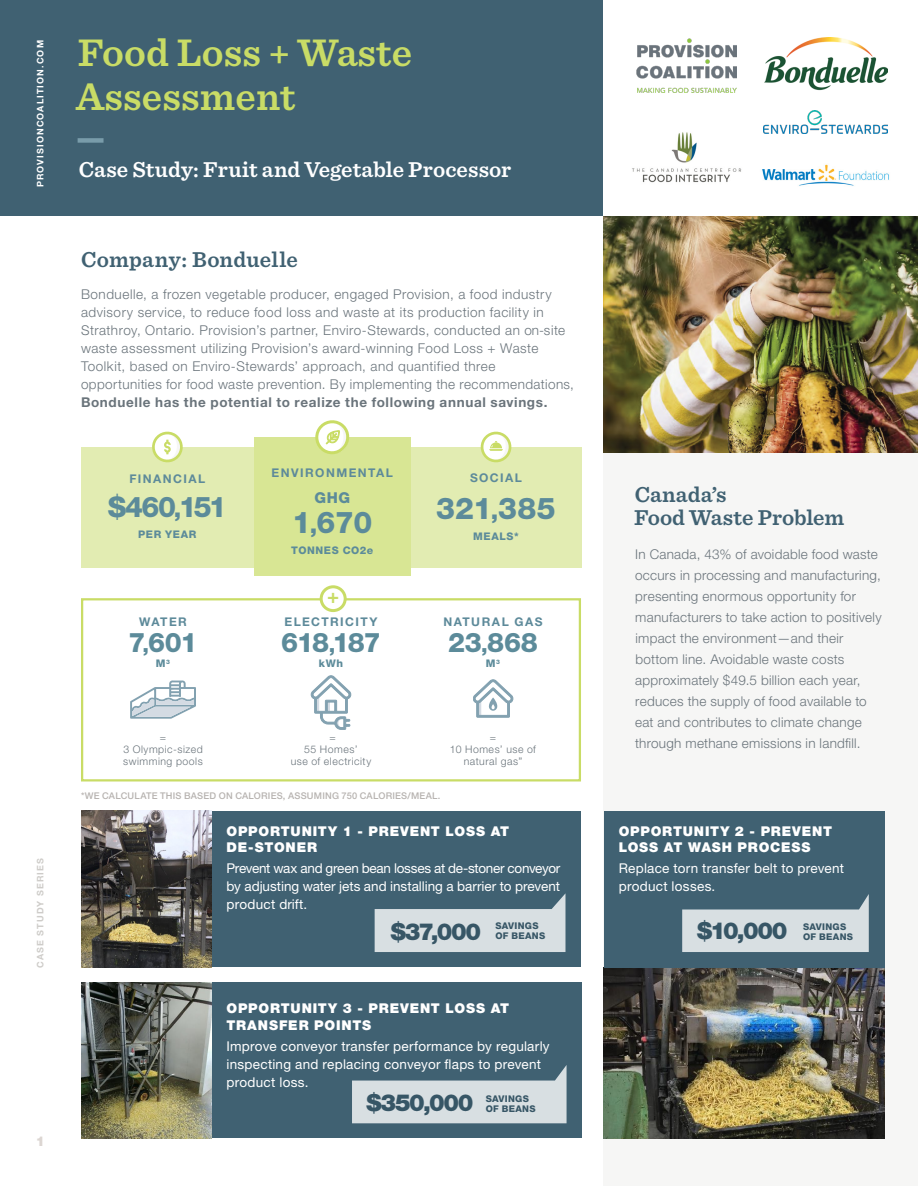
<style>
.page{position:relative;width:918px;height:1188px;background:#fff}
.page>*{position:absolute;margin:0;border:0;box-sizing:border-box;transform-origin:0 0}
.t1{font:600 40.2px/43.3px "Sentinel";letter-spacing:.005em;color:#c9dc66}
.t2{font:800 30px "Helvetica Neue LT Std";letter-spacing:-.005em;color:#5c8b9a}
.t3{font:800 28.5px "Helvetica Neue LT Std";letter-spacing:-.075em;color:#5c8b9a}
.t4{font:800 27px "Helvetica Neue LT Std";letter-spacing:-.035em;color:#5c8b9a}
.Italic_Heading{font:900 23.55px "Helvetica Neue LT Std";letter-spacing:-.06em;color:#375666}
.Body_Text{font:600 22.5px/22.5px "Sentinel";letter-spacing:.005em;color:#406172}
.t5{font:600 22.5px "Sentinel";letter-spacing:.005em;color:#fff}
.t6{font:700 20.1px "Helvetica Neue LT Std";color:#c9dc66}
.t7{font:800 15px "Helvetica Neue LT Std";color:#5c8b9a}
.Body_Text-2{font:300 13.5px/21px "Helvetica Neue LT Std";letter-spacing:.025em;color:#6a747b}
.t8{font:13.5px/18px "Helvetica Neue LT Std";letter-spacing:.02em;color:#fff}
.t9{font:900 13.5px/16.5px "Helvetica Neue LT Std";letter-spacing:.06em;color:#fff}
.Body{font:900 13.5px "Helvetica Neue LT Std";color:#dcd6d2}
.t10{font:700 12px "Helvetica Neue LT Std";letter-spacing:.12em;color:#5d8a9a}
.t11{font:300 10.5px/12px "Helvetica Neue LT Std";letter-spacing:.05em;color:#6a747b;text-align:center}
.t12{font:800 10.5px "Helvetica Neue LT Std";letter-spacing:.06em;color:#5c8b9a}
.Italic_Heading-2{font:500 9.3px "Helvetica Neue LT Std";letter-spacing:.025em;color:#b7b3b0}
.Italic_Heading-3{font:800 9.3px/9.9px "Helvetica Neue LT Std";letter-spacing:.03em;color:#375666}
.t13{font:700 9px "Helvetica Neue LT Std";letter-spacing:.125em;color:#fff}
.t14{font:700 9px "Helvetica Neue LT Std";letter-spacing:.13em;color:#ceccc9}
.s1{font-weight:700}
.s2{font-size:24px}
.s3{font-size:21px}
</style>
<div class="page">
<div style="left:603px;top:218px;width:315px;height:968px;background:#f6f6f5"></div>
<div style="left:0;top:0;width:603px;height:216px;background:#406172"></div>
<img style="left:637px;top:38px;width:100px;height:54px">
<img style="left:764px;top:37px;width:123px;height:53px">
<img style="left:762px;top:164px;width:127px;height:22px">
<div style="left:78px;top:138px;width:26px;height:5px;background:#799caa"></div>
<img style="left:604px;top:968px;width:281px;height:170px">
<div style="left:604px;top:811px;width:281px;height:157px;background:#406172"></div>
<svg style="left:682px;top:894px;width:187px;height:58px"></svg>
<img style="left:632px;top:132px;width:110px;height:51px">
<img style="left:603px;top:216px;width:315px;height:237px">
<div style="left:81px;top:447px;width:173px;height:120px;background:#e2ecb2"></div>
<div style="left:411px;top:447px;width:170px;height:120px;background:#e2ecb2"></div>
<div style="left:254px;top:437px;width:157px;height:139px;background:#d8e694"></div>
<svg style="left:315px;top:420px;width:35px;height:35px"></svg>
<svg style="left:152px;top:431px;width:31px;height:32px"></svg>
<svg style="left:480px;top:431px;width:32px;height:32px"></svg>
<div style="left:81px;top:598px;width:500px;height:184px;background:#fff;border:2px solid #c9dc66"></div>
<div style="left:321px;top:587px;width:24px;height:24px;background:#fff;border-radius:50%"></div>
<div style="left:320px;top:585px;width:27px;height:27px;border:3px solid #c9dc66;border-radius:50%"></div>
<svg style="left:311px;top:675px;width:41px;height:55px"></svg>
<svg style="left:130px;top:680px;width:66px;height:39px"></svg>
<div style="left:82px;top:812px;width:499px;height:156px;background:#406172"></div>
<div style="left:82px;top:982px;width:499px;height:156px;background:#406172"></div>
<img style="left:81px;top:811px;width:131px;height:157px">
<img style="left:81px;top:982px;width:131px;height:156px">
<svg style="left:352px;top:1065px;width:215px;height:58px"></svg>
<svg style="left:375px;top:894px;width:190px;height:58px"></svg>
<img style="left:763px;top:111px;width:125px;height:23px">
<svg style="left:473px;top:680px;width:41px;height:38px"></svg>
<h3 class="t13" style="left:35px;top:187px;width:149px;rotate:-90deg">PROVISIONCOALITION.COM</h3>
<h3 class="t14" style="left:35px;top:968px;width:111px;rotate:-90deg">CASE STUDY SERIES</h3>
<p class="Body" style="left:36px;top:1133px;width:11px">1</p>
<p class="t1" style="left:76px;top:29px;width:338px">Food Loss + Waste<br>Assessment</p>
<h2 class="t5" style="left:79px;top:152px;width:434px">Case Study: Fruit and Vegetable Processor</h2>
<p class="Body_Text" style="left:81px;top:247px;width:219px">Company: Bonduelle</p>
<p class="Body_Text-2" style="left:81px;top:285px;width:495px;line-height:18px">Bonduelle, a frozen vegetable producer, engaged Provision, a food industry advisory service, to reduce food loss and waste at its production facility in Strathroy, Ontario. Provision’s partner, Enviro-Stewards, conducted an on-site waste assessment utilizing Provision’s award-winning Food Loss + Waste Toolkit, based on Enviro-Stewards’ approach, and quantified three opportunities for food waste prevention. By implementing the recommendations, <span class="s1">Bonduelle has the potential to realize the following annual savings.</span></p>
<p class="t10" style="left:272px;top:465px;width:123px">ENVIRONMENTAL</p>
<p class="t10" style="left:129px;top:471px;width:77px">FINANCIAL</p>
<p class="t10" style="left:470px;top:470px;width:54px">SOCIAL</p>
<p class="t3" style="left:108px;top:489px;width:120px">$460<span class="s2">,</span>151</p>
<p class="t12" style="left:138px;top:528px;width:60px">PER YEAR</p>
<p class="t7" style="left:314px;top:489px;width:37px">GHG</p>
<p class="t2" style="left:292px;top:504px;width:82px">1<span class="s2">,</span>670</p>
<p class="t12" style="left:291px;top:544px;width:84px">TONNES CO2e</p>
<p class="t2" style="left:436px;top:490px;width:121px">321<span class="s2">,</span>385</p>
<p class="t12" style="left:473px;top:530px;width:47px">MEALS*</p>
<p class="t6" style="left:327px;top:584px;width:14px">+</p>
<p class="t10" style="left:139px;top:614px;width:49px">WATER</p>
<p class="t10" style="left:284px;top:614px;width:95px">ELECTRICITY</p>
<h3 class="t4" style="left:129px;top:627px;width:70px">7<span class="s3">,</span>601</h3>
<h3 class="t12" style="left:156px;top:658px;width:16px">M<sup>3</sup></h3>
<h3 class="t4" style="left:281px;top:627px;width:101px">618<span class="s3">,</span>187</h3>
<h3 class="t12" style="left:319px;top:658px;width:26px">kWh</h3>
<p class="t10" style="left:443px;top:614px;width:101px">NATURAL GAS</p>
<h3 class="t4" style="left:448px;top:627px;width:91px">23<span class="s3">,</span>868</h3>
<h3 class="t12" style="left:486px;top:658px;width:16px">M<sup>3</sup></h3>
<h3 class="t11" style="left:123px;top:731px;width:81px">=<br>3 Olympic-sized swimming pools</h3>
<h3 class="t11" style="left:329px;top:731px;width:8px">=</h3>
<h3 class="t11" style="left:291px;top:743px;width:82px">55 Homes’<br>use of electricity</h3>
<h3 class="t11" style="left:450px;top:731px;width:88px">=<br>10 Homes’ use of natural gas”</h3>
<p class="Italic_Heading-2" style="left:81px;top:790px;width:361px">*WE CALCULATE THIS BASED ON CALORIES, ASSUMING 750 CALORIES/MEAL.</p>
<p class="t9" style="left:226px;top:823px;width:284px">OPPORTUNITY 1 - PREVENT LOSS AT<br>DE-STONER</p>
<p class="t8" style="left:226px;top:859px;width:335px;text-align:justify">Prevent wax and green bean losses at de-stoner conveyor by adjusting water jets and installing a barrier to prevent product drift.</p>
<p class="Italic_Heading" style="left:390px;top:917px;width:92px">$37,000</p>
<p class="Italic_Heading-3" style="left:495px;top:921px;width:51px">SAVINGS<br>OF BEANS</p>
<p class="t9" style="left:226px;top:1000px;width:284px">OPPORTUNITY 3 - PREVENT LOSS AT<br>TRANSFER POINTS</p>
<p class="t8" style="left:226px;top:1037px;width:325px">Improve conveyor transfer performance by regularly inspecting and replacing conveyor flaps to prevent product loss.</p>
<p class="Italic_Heading" style="left:366px;top:1088px;width:109px">$350,000</p>
<p class="Italic_Heading-3" style="left:486px;top:1093px;width:51px">SAVINGS<br>OF BEANS</p>
<p class="Body_Text" style="left:634px;top:483px;width:212px">Canada’s<br>Food Waste Problem</p>
<p class="Body_Text-2" style="left:635px;top:544px;width:248px">In Canada, 43% of avoidable food waste occurs in processing and manufacturing, presenting enormous opportunity for manufacturers to take action to positively impact the environment—and their bottom line. Avoidable waste costs approximately $49.5 billion each year, reduces the supply of food available to eat and contributes to climate change through methane emissions in landfill.</p>
<p class="t9" style="left:619px;top:823px;width:215px">OPPORTUNITY 2 - PREVENT<br>LOSS AT WASH PROCESS</p>
<p class="t8" style="left:619px;top:859px;width:227px">Replace torn transfer belt to prevent product losses.</p>
<p class="Italic_Heading" style="left:697px;top:916px;width:92px">$10,000</p>
<p class="Italic_Heading-3" style="left:803px;top:921px;width:51px">SAVINGS<br>OF BEANS</p>
</div>
